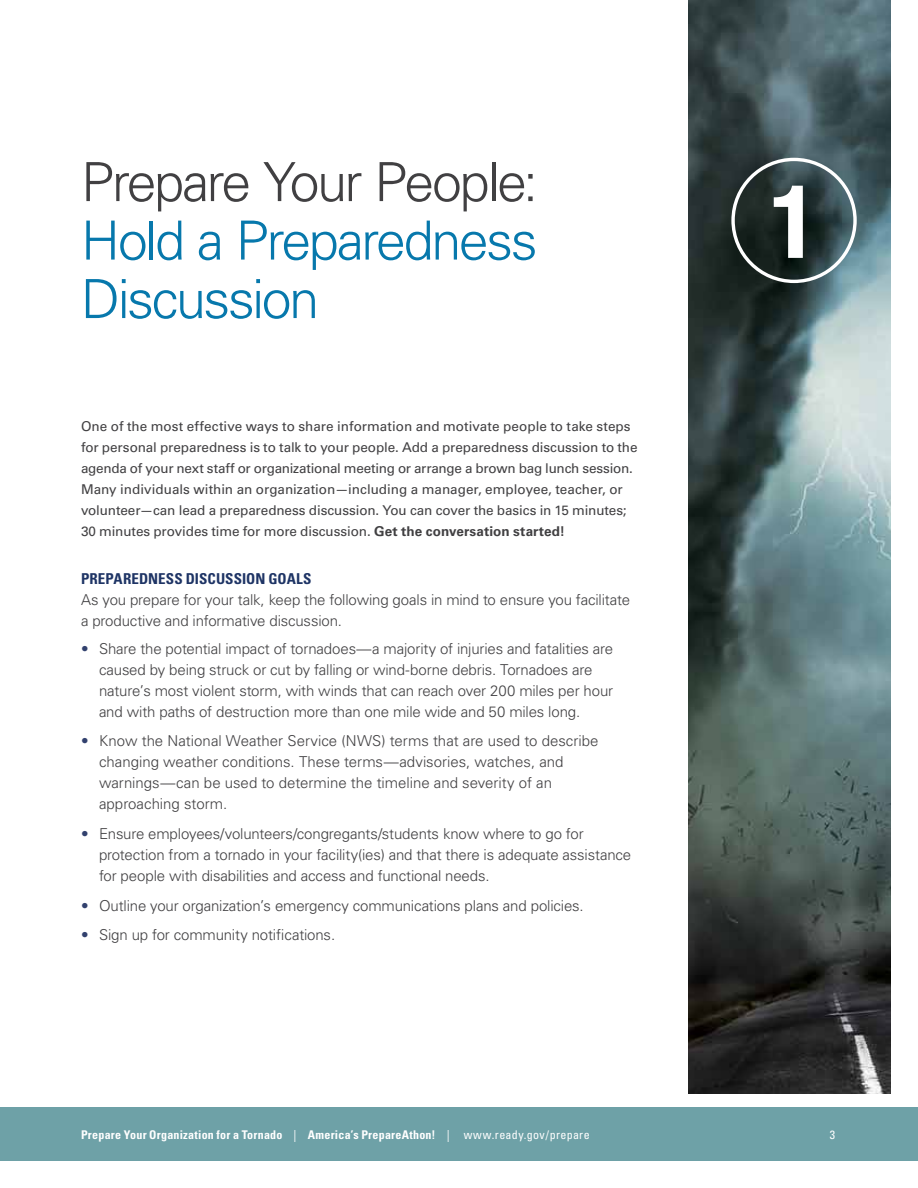
<style>
.page{position:relative;width:918px;height:1188px;background:#fff}
.page>*{position:absolute;margin:0;border:0;box-sizing:border-box;transform-origin:0 0}
.t1{font:700 condensed 102px "Helvetica Neue";color:#fff}
.t2{font:300 54px/58.5px "Univers LT Std";letter-spacing:-.045em;color:#0778ac;text-align:justify}
.t3{font:300 15px/21px "Univers LT Std";letter-spacing:-.01em;color:#414042}
.t4{font:13.5px/21px "Univers LT Std";letter-spacing:-.005em;color:#414042}
.t5{font:700 condensed 12px "Univers LT Std";letter-spacing:.015em;color:#fff}
.t6{font:condensed 12px "Univers";color:#fff}
.s1{color:#414042}
.s2{font-weight:700}
.s3{font-weight:700;font-stretch:condensed;color:#1e3465}
.s4{color:#32416e}
.s5{font-family:"Univers";font-weight:400}
</style>
<div class="page">
<img style="left:688px;top:0;width:203px;height:1094px">
<svg style="left:731px;top:158px;width:126px;height:125px"></svg>
<div style="left:0;top:1107px;width:918px;height:54px;background:#6ea1a7"></div>
<h1 class="t2" style="left:81px;top:153px;width:458px"><span class="s1">Prepare Your People:<br></span>Hold a Preparedness Discussion</h1>
<p class="t4" style="left:81px;top:416px;width:558px">One of the most effective ways to share information and motivate people to take steps for personal preparedness is to talk to your people. Add a preparedness discussion to the agenda of your next staff or organizational meeting or arrange a brown bag lunch session.<br>Many individuals within an organization—including a manager, employee, teacher, or volunteer—can lead a preparedness discussion. You can cover the basics in 15 minutes; 30 minutes provides time for more discussion. <span class="s2">get the conversation started!</span></p>
<p class="t3" style="left:81px;top:568px;width:551px"><span class="s3">PREPAREDNESS DISCUSSION GOALS<br></span>As you prepare for your talk, keep the following goals in mind to ensure you facilitate a productive and informative discussion.</p>
<p class="t3" style="left:99px;top:638px;width:516px;text-indent:-18px"><span class="s4">•</span> Share the potential impact of tornadoes—a majority of injuries and fatalities are caused by being struck or cut by falling or wind-borne debris. Tornadoes are nature’s most violent storm, with winds that can reach over 200 miles per hour and with paths of destruction more than one mile wide and 50 miles long.</p>
<p class="t3" style="left:99px;top:731px;width:501px;text-indent:-18px"><span class="s4">•</span> Know the National Weather Service (NWS) terms that are used to describe changing weather conditions. These terms—advisories, watches, and warnings—can be used to determine the timeline and severity of an approaching storm.</p>
<p class="t3" style="left:99px;top:823px;width:534px;text-indent:-18px"><span class="s4">•</span> Ensure employees/volunteers/congregants/students know where to go for protection from a tornado in your facility(ies) and that there is adequate assistance for people with disabilities and access and functional needs.</p>
<p class="t3" style="left:81px;top:895px;width:504px"><span class="s4">•</span> Outline your organization’s emergency communications plans and policies.</p>
<p class="t3" style="left:81px;top:924px;width:256px"><span class="s4">•</span> Sign up for community notifications.</p>
<p class="t1" style="left:770px;top:137px;width:50px">1</p>
<p class="t5" style="left:81px;top:1127px;width:510px">Prepare Your Organization for a Tornado <span class="s5">|</span> America’s PrepareAthon! <span class="s5">| www.ready.gov/prepare</span></p>
<p class="t6" style="left:830px;top:1127px;width:7px">3</p>
</div>
